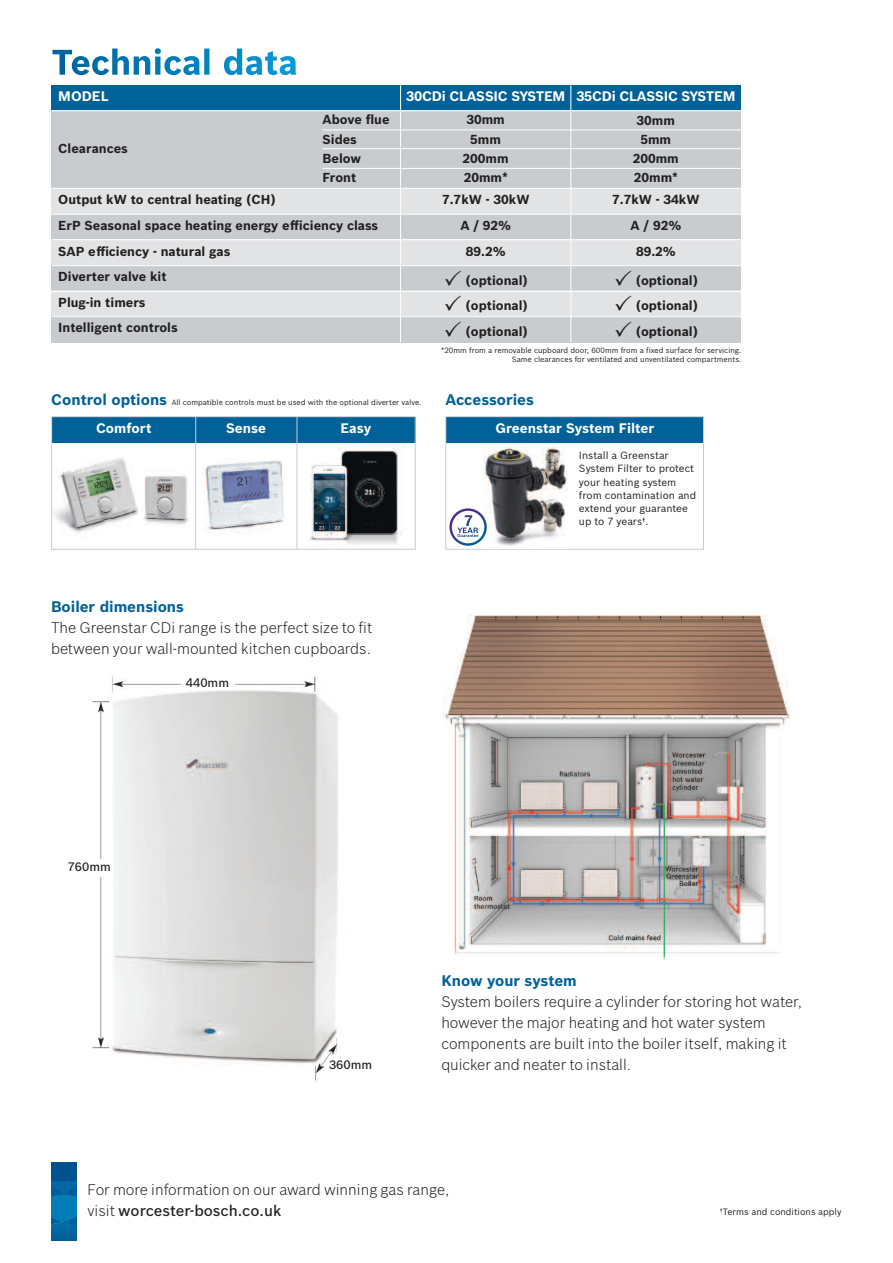
<style>
.page{position:relative;width:893px;height:1263px;background:#fff}
.page>*{position:absolute;margin:0;border:0;box-sizing:border-box;transform-origin:0 0}
.t1{font:300 15px/21px "Bosch Sans";color:#231f20}
.t2{font:700 15px "Bosch Sans";color:#006299}
.t3{font:700 13.5px "Bosch Sans";letter-spacing:-.01em;color:#fff}
.t4{font:700 12.75px/19.2px "Bosch Sans";color:#231f20}
.t5{font:500 12px "Bosch Sans";color:#231f20}
.t6{font:10.2px/13px "Bosch Sans";color:#231f20}
.t7{font:9px "Bosch Sans";color:#231f20}
.t8{font:7.5px/9.6px "Bosch Sans";color:#231f20;text-align:right}
.s1{font-weight:700;font-size:15px;color:#006299}
.s2{font-weight:500}
</style>
<div class="page">
<img style="left:443px;top:614px;width:347px;height:346px">
<svg style="left:51px;top:1163px;width:26px;height:78px;background:#0067a2"></svg>
<svg style="left:53px;top:48px;width:243px;height:27px"></svg>
<img style="left:92px;top:676px;width:246px;height:406px">
<div style="left:181px;top:673px;width:53px;height:17px;background:#fff"></div>
<div style="left:66px;top:859px;width:46px;height:18px;background:#fff"></div>
<div style="left:52px;top:85px;width:689px;height:26px;background:#006299"></div>
<div style="left:52px;top:111px;width:689px;height:77px;background:#c8cccf"></div>
<div style="left:52px;top:188px;width:689px;height:27px;background:#e2e3e5"></div>
<div style="left:52px;top:214px;width:689px;height:25px;background:#c8cccf"></div>
<div style="left:52px;top:239px;width:689px;height:27px;background:#e2e3e5"></div>
<div style="left:52px;top:265px;width:689px;height:26px;background:#c8cccf"></div>
<div style="left:52px;top:292px;width:689px;height:24px;background:#e2e3e5"></div>
<div style="left:52px;top:316px;width:689px;height:26px;background:#c8cccf"></div>
<hr style="left:400px;top:85px;width:1px;height:257px;background:#fff">
<hr style="left:52px;top:110px;width:689px;height:1px;background:#fff">
<hr style="left:52px;top:188px;width:689px;height:1px;background:#fff">
<hr style="left:52px;top:214px;width:689px;height:1px;background:#fff">
<hr style="left:52px;top:239px;width:689px;height:1px;background:#fff">
<hr style="left:52px;top:265px;width:689px;height:1px;background:#fff">
<hr style="left:52px;top:316px;width:689px;height:1px;background:#fff">
<hr style="left:323px;top:129px;width:418px;height:1px;background:#fff">
<hr style="left:323px;top:148px;width:418px;height:1px;background:#fff">
<hr style="left:323px;top:168px;width:418px;height:1px;background:#fff">
<hr style="left:570px;top:85px;width:1px;height:257px;background:#fff">
<div style="left:52px;top:417px;width:144px;height:25px;background:#006299"></div>
<div style="left:196px;top:417px;width:100px;height:25px;background:#006299"></div>
<div style="left:296px;top:417px;width:120px;height:25px;background:#006299"></div>
<img style="left:309px;top:445px;width:96px;height:101px">
<img style="left:53px;top:458px;width:135px;height:75px">
<img style="left:203px;top:460px;width:82px;height:74px">
<div style="left:51px;top:416px;width:365px;height:134px;border:1px solid #c8cccf"></div>
<hr style="left:195px;top:417px;width:1px;height:132px;background:#c8cccf">
<hr style="left:297px;top:417px;width:1px;height:132px;background:#c8cccf">
<div style="left:446px;top:417px;width:258px;height:25px;background:#006299"></div>
<div style="left:445px;top:416px;width:259px;height:134px;border:1px solid #c8cccf"></div>
<img style="left:483px;top:448px;width:84px;height:98px">
<svg style="left:449px;top:508px;width:38px;height:38px"></svg>
<p class="t3" style="left:58px;top:89px;width:52px">MODEL</p>
<p class="t3" style="left:406px;top:89px;width:331px">30CDi CLASSIC SYSTEM 35CDi CLASSIC SYSTEM</p>
<p class="t4" style="left:58px;top:139px;width:71px">Clearances</p>
<p class="t4" style="left:323px;top:110px;width:68px">Above flue<br>Sides<br>Below<br>Front</p>
<p class="t4" style="left:58px;top:187px;width:321px;line-height:25.7px">Output kW to central heating (CH)<br>ErP Seasonal space heating energy efficiency class<br>SAP efficiency - natural gas<br>Diverter valve kit<br>Plug-in timers<br>Intelligent controls</p>
<p class="t4" style="left:463px;top:110px;width:48px;text-align:center">30mm<br>5mm<br>200mm<br>20mm*</p>
<p class="t4" style="left:633px;top:110px;width:48px;text-align:center">30mm<br>5mm<br>200mm<br>20mm*</p>
<p class="t4" style="left:612px;top:190px;width:89px">7.7kW - 34kW</p>
<p class="t4" style="left:460px;top:216px;width:52px">A / 92%</p>
<p class="t4" style="left:630px;top:216px;width:52px">A / 92%</p>
<p class="t4" style="left:466px;top:242px;width:41px">89.2%</p>
<p class="t4" style="left:636px;top:242px;width:41px">89.2%</p>
<p class="t4" style="left:466px;top:271px;width:64px">(optional)</p>
<p class="t4" style="left:636px;top:271px;width:64px">(optional)</p>
<p class="t4" style="left:466px;top:296px;width:64px">(optional)</p>
<p class="t4" style="left:636px;top:296px;width:64px">(optional)</p>
<p class="t4" style="left:466px;top:322px;width:64px">(optional)</p>
<p class="t4" style="left:636px;top:322px;width:64px">(optional)</p>
<p class="t4" style="left:442px;top:190px;width:89px">7.7kW - 30kW</p>
<p class="t8" style="left:441px;top:345px;width:302px">*20mm from a removable cupboard door, 600mm from a fixed surface for servicing.<br>Same clearances for ventilated and unventilated compartments.</p>
<p class="t8" style="left:51px;top:397px;width:372px"><span class="s1">Control options</span> All compatible controls must be used with the optional diverter valve.</p>
<p class="t3" style="left:96px;top:420px;width:57px">Comfort</p>
<p class="t3" style="left:226px;top:420px;width:41px">Sense</p>
<p class="t3" style="left:341px;top:420px;width:32px">Easy</p>
<p class="t2" style="left:445px;top:391px;width:90px">Accessories</p>
<p class="t3" style="left:496px;top:420px;width:160px">Greenstar System Filter</p>
<p class="t6" style="left:579px;top:449px;width:119px">Install a Greenstar<br>System Filter to protect your heating system from contamination and extend your guarantee up to 7 years†.</p>
<p class="t2" style="left:51px;top:598px;width:134px">Boiler dimensions</p>
<p class="t1" style="left:51px;top:618px;width:323px">The Greenstar CDi range is the perfect size to fit between your wall-mounted kitchen cupboards.</p>
<p class="t5" style="left:186px;top:675px;width:45px">440mm</p>
<p class="t5" style="left:68px;top:860px;width:45px">760mm</p>
<p class="t5" style="left:329px;top:1058px;width:45px">360mm</p>
<p class="t2" style="left:441px;top:972px;width:137px">Know your system</p>
<p class="t1" style="left:441px;top:991px;width:362px">System boilers require a cylinder for storing hot water, however the major heating and hot water system components are built into the boiler itself, making it quicker and neater to install.</p>
<p class="t1" style="left:87px;top:1179px;width:364px">For more information on our award winning gas range, visit <span class="s2">worcester-bosch.co.uk</span></p>
<p class="t7" style="left:720px;top:1206px;width:123px">†Terms and conditions apply</p>
</div>
